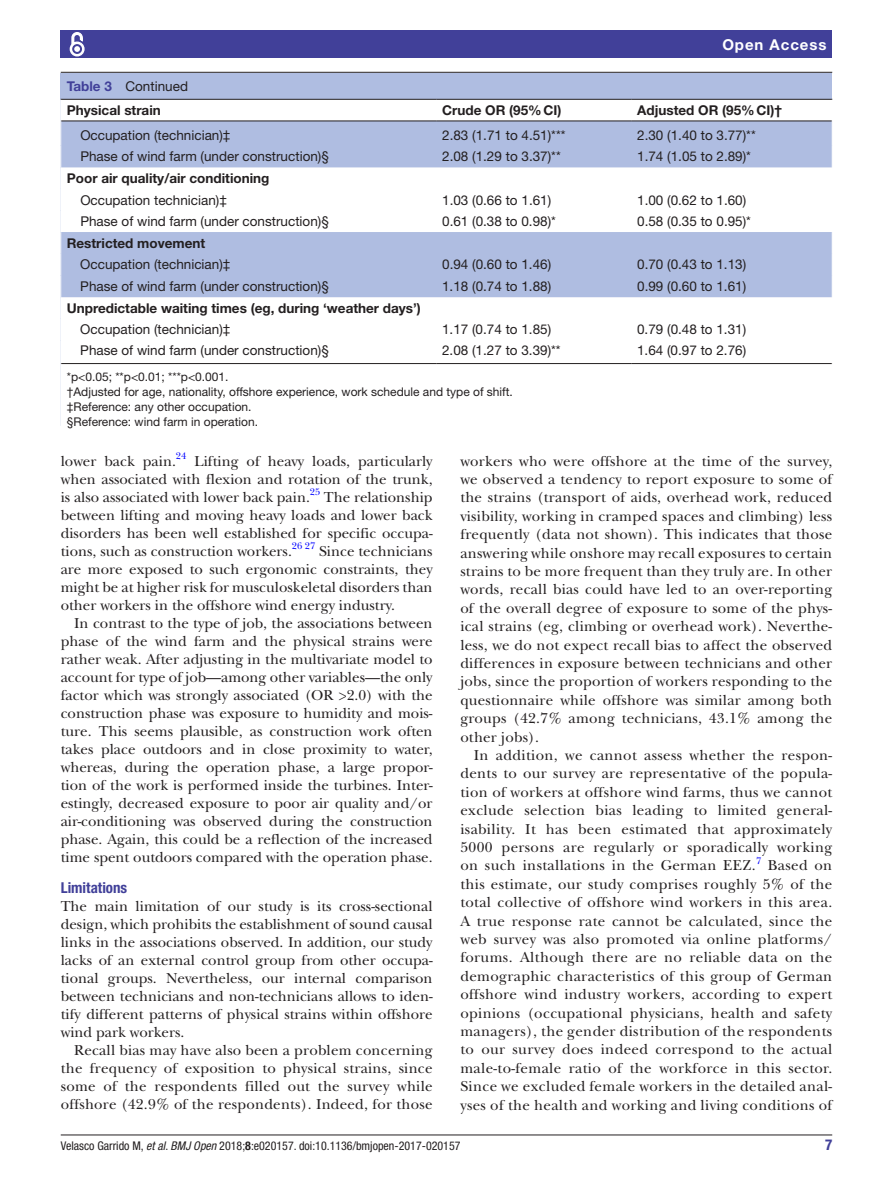
<style>
.page{position:relative;width:893px;height:1191px;background:#fff}
.page>*{position:absolute;margin:0;border:0;box-sizing:border-box;transform-origin:0 0}
.t1{font:15px/18.5px "New Baskerville";color:#231f20;text-align:justify}
.t2{font:700 condensed 15px "Helvetica Neue LT Std";color:#414099}
.t3{font:700 15px "Helvetica Neue LT Std";letter-spacing:.065em;color:#fff}
.t4{font:13.5px "Helvetica Neue LT Std";color:#231f20}
.t5{font:700 13.5px "Helvetica Neue LT Std";color:#231f20}
.t6{font:12px/15px "Helvetica Neue LT Std";color:#231f20}
.t7{font:condensed 12px "Helvetica Neue LT Std";color:#231f20}
.t8{font:9.9px "New Baskerville";color:#00f}
.s1{font-weight:700;color:#414099}
.s2{font-style:italic}
.s3{font-weight:700}
</style>
<div class="page">
<hr style="left:61px;top:1134px;width:771px;height:1px;background:#231f20">
<div style="left:61px;top:31px;width:771px;height:27px;background:#414099"></div>
<svg style="left:69px;top:32px;width:16px;height:25px"></svg>
<div style="left:61px;top:91px;width:771px;height:335px;background:#afbde1"></div>
<div style="left:61px;top:100px;width:771px;height:325px;background:#fff"></div>
<svg style="left:61px;top:122px;width:771px;height:175px"></svg>
<hr style="left:61px;top:99px;width:375px;height:1px;background:#231f20">
<hr style="left:61px;top:121px;width:375px;height:1px;background:#231f20">
<hr style="left:436px;top:99px;width:195px;height:1px;background:#231f20">
<hr style="left:436px;top:121px;width:195px;height:1px;background:#231f20">
<hr style="left:631px;top:99px;width:201px;height:1px;background:#231f20">
<hr style="left:631px;top:121px;width:201px;height:1px;background:#231f20">
<hr style="left:436px;top:363px;width:195px;height:1px;background:#231f20">
<hr style="left:61px;top:363px;width:375px;height:1px;background:#231f20">
<hr style="left:631px;top:363px;width:201px;height:1px;background:#231f20">
<svg style="left:60px;top:100px;width:1px;height:263px"></svg>
<hr style="left:61px;top:380px;width:771px;height:2px;background:#fff">
<hr style="left:61px;top:395px;width:771px;height:2px;background:#fff">
<hr style="left:61px;top:410px;width:771px;height:2px;background:#fff">
<hr style="left:61px;top:425px;width:771px;height:2px;background:#fff">
<div style="left:61px;top:73px;width:771px;height:18px;background:#afbde1"></div>
<hr style="left:61px;top:72px;width:771px;height:1px;background:#231f20">
<p class="t4" style="left:67px;top:78px;width:123px"><span class="s1">Table 3</span> Continued</p>
<p class="t3" style="left:722px;top:35px;width:106px">Open Access</p>
<p class="t5" style="left:67px;top:102px;width:95px">Physical strain</p>
<p class="t5" style="left:442px;top:102px;width:121px">Crude OR (95%CI)</p>
<p class="t5" style="left:637px;top:102px;width:146px">Adjusted OR (95%CI)†</p>
<p class="t4" style="left:80px;top:127px;width:152px">Occupation (technician)‡</p>
<p class="t4" style="left:442px;top:127px;width:125px">2.83 (1.71 to 4.51)***</p>
<p class="t4" style="left:637px;top:127px;width:120px">2.30 (1.40 to 3.77)**</p>
<p class="t4" style="left:80px;top:148px;width:250px">Phase of wind farm (under construction)§</p>
<p class="t4" style="left:442px;top:148px;width:120px">2.08 (1.29 to 3.37)**</p>
<p class="t4" style="left:637px;top:148px;width:115px">1.74 (1.05 to 2.89)*</p>
<p class="t5" style="left:67px;top:170px;width:204px">Poor air quality/air conditioning</p>
<p class="t4" style="left:80px;top:192px;width:148px">Occupation technician)‡</p>
<p class="t4" style="left:442px;top:192px;width:111px">1.03 (0.66 to 1.61)</p>
<p class="t4" style="left:637px;top:192px;width:111px">1.00 (0.62 to 1.60)</p>
<p class="t4" style="left:80px;top:213px;width:250px">Phase of wind farm (under construction)§</p>
<p class="t4" style="left:442px;top:213px;width:115px">0.61 (0.38 to 0.98)*</p>
<p class="t4" style="left:637px;top:213px;width:115px">0.58 (0.35 to 0.95)*</p>
<p class="t5" style="left:67px;top:235px;width:140px">Restricted movement</p>
<p class="t4" style="left:80px;top:257px;width:152px">Occupation (technician)‡</p>
<p class="t4" style="left:442px;top:257px;width:111px">0.94 (0.60 to 1.46)</p>
<p class="t4" style="left:637px;top:257px;width:111px">0.70 (0.43 to 1.13)</p>
<p class="t4" style="left:80px;top:278px;width:250px">Phase of wind farm (under construction)§</p>
<p class="t4" style="left:442px;top:278px;width:111px">1.18 (0.74 to 1.88)</p>
<p class="t4" style="left:637px;top:278px;width:111px">0.99 (0.60 to 1.61)</p>
<p class="t5" style="left:67px;top:300px;width:356px">Unpredictable waiting times (eg, during ‘weather days’)</p>
<p class="t4" style="left:80px;top:321px;width:152px">Occupation (technician)‡</p>
<p class="t4" style="left:442px;top:321px;width:111px">1.17 (0.74 to 1.85)</p>
<p class="t4" style="left:637px;top:321px;width:111px">0.79 (0.48 to 1.31)</p>
<p class="t4" style="left:80px;top:342px;width:250px">Phase of wind farm (under construction)§</p>
<p class="t4" style="left:442px;top:342px;width:120px">2.08 (1.27 to 3.39)**</p>
<p class="t4" style="left:637px;top:342px;width:111px">1.64 (0.97 to 2.76)</p>
<p class="t6" style="left:67px;top:369px;width:448px">*p&lt;0.05; **p&lt;0.01; ***p&lt;0.001.<br>†Adjusted for age, nationality, offshore experience, work schedule and type of shift. ‡Reference: any other occupation.<br>§Reference: wind farm in operation.</p>
<p class="t1" style="left:61px;top:451px;width:117px">lower back pain.</p>
<p class="t8" style="left:176px;top:450px;width:12px">24</p>
<p class="t1" style="left:61px;top:452px;width:373px;line-height:18px;text-indent:134px">Lifting of heavy loads, particularly when associated with flexion and rotation of the trunk, is also associated with lower back pain.</p>
<p class="t8" style="left:310px;top:486px;width:12px">25</p>
<p class="t1" style="left:61px;top:488px;width:373px;line-height:18px;text-indent:263px">The relationship between lifting and moving heavy loads and lower back disorders has been well established for specific occupa&shy;tions, such as construction workers.</p>
<p class="t8" style="left:292px;top:540px;width:25px">26 27</p>
<p class="t1" style="left:61px;top:542px;width:373px;line-height:18px;text-indent:258px">Since technicians are more exposed to such ergonomic constraints, they might be at higher risk for musculoskeletal disorders than other workers in the offshore wind energy industry.</p>
<p class="t1" style="left:61px;top:614px;width:373px;line-height:18px;text-indent:14px">In contrast to the type of job, the associations between phase of the wind farm and the physical strains were rather weak. After adjusting in the multivariate model to account for type of job—among other variables—the only factor which was strongly associated (OR &gt;2.0) with the construction phase was exposure to humidity and mois&shy;ture. This seems plausible, as construction work often takes place outdoors and in close proximity to water, whereas, during the operation phase, a large propor&shy;tion of the work is performed inside the turbines. Inter&shy;estingly, decreased exposure to poor air quality and/or air-conditioning was observed during the construction phase. Again, this could be a reflection of the increased time spent outdoors compared with the operation phase.</p>
<p class="t2" style="left:61px;top:879px;width:68px">Limitations</p>
<p class="t1" style="left:61px;top:897px;width:373px;line-height:18px">The main limitation of our study is its cross-sectional design, which prohibits the establishment of sound causal links in the associations observed. In addition, our study lacks of an external control group from other occupa&shy;tional groups. Nevertheless, our internal comparison between technicians and non-technicians allows to iden&shy;tify different patterns of physical strains within offshore wind park workers.</p>
<p class="t1" style="left:61px;top:1041px;width:373px;line-height:18px;text-indent:14px">Recall bias may have also been a problem concerning the frequency of exposition to physical strains, since some of the respondents filled out the survey while offshore (42.9% of the respondents). Indeed, for those</p>
<p class="t1" style="left:460px;top:451px;width:373px">workers who were offshore at the time of the survey, we observed a tendency to report exposure to some of the strains (transport of aids, overhead work, reduced visibility, working in cramped spaces and climbing) less frequently (data not shown). This indicates that those answering while onshore may recall exposures to certain strains to be more frequent than they truly are. In other words, recall bias could have led to an over-reporting of the overall degree of exposure to some of the phys&shy;ical strains (eg, climbing or overhead work). Neverthe&shy;less, we do not expect recall bias to affect the observed differences in exposure between technicians and other jobs, since the proportion of workers responding to the questionnaire while offshore was similar among both groups (42.7% among technicians, 43.1% among the other jobs).</p>
<p class="t1" style="left:460px;top:746px;width:373px;text-indent:14px">In addition, we cannot assess whether the respon&shy;dents to our survey are representative of the popula&shy;tion of workers at offshore wind farms, thus we cannot exclude selection bias leading to limited general&shy;isability. It has been estimated that approximately 5000 persons are regularly or sporadically working on such installations in the German EEZ.</p>
<p class="t8" style="left:756px;top:854px;width:7px">7</p>
<p class="t1" style="left:460px;top:856px;width:373px;text-indent:308px">Based on this estimate, our study comprises roughly 5% of the total collective of offshore wind workers in this area.<br>A true response rate cannot be calculated, since the web survey was also promoted via online platforms/ forums. Although there are no reliable data on the demographic characteristics of this group of German offshore wind industry workers, according to expert opinions (occupational physicians, health and safety managers), the gender distribution of the respondents to our survey does indeed correspond to the actual male-to-female ratio of the workforce in this sector.<br>Since we excluded female workers in the detailed anal&shy;yses of the health and working and living conditions of</p>
<p class="t7" style="left:61px;top:1138px;width:401px">Velasco Garrido M, <span class="s2">et al</span>. <span class="s2">BMJ Open</span> 2018;<span class="s3">8</span>:e020157. doi:10.1136/bmjopen-2017-020157</p>
<p class="t2" style="left:825px;top:1135px;width:9px">7</p>
</div>
